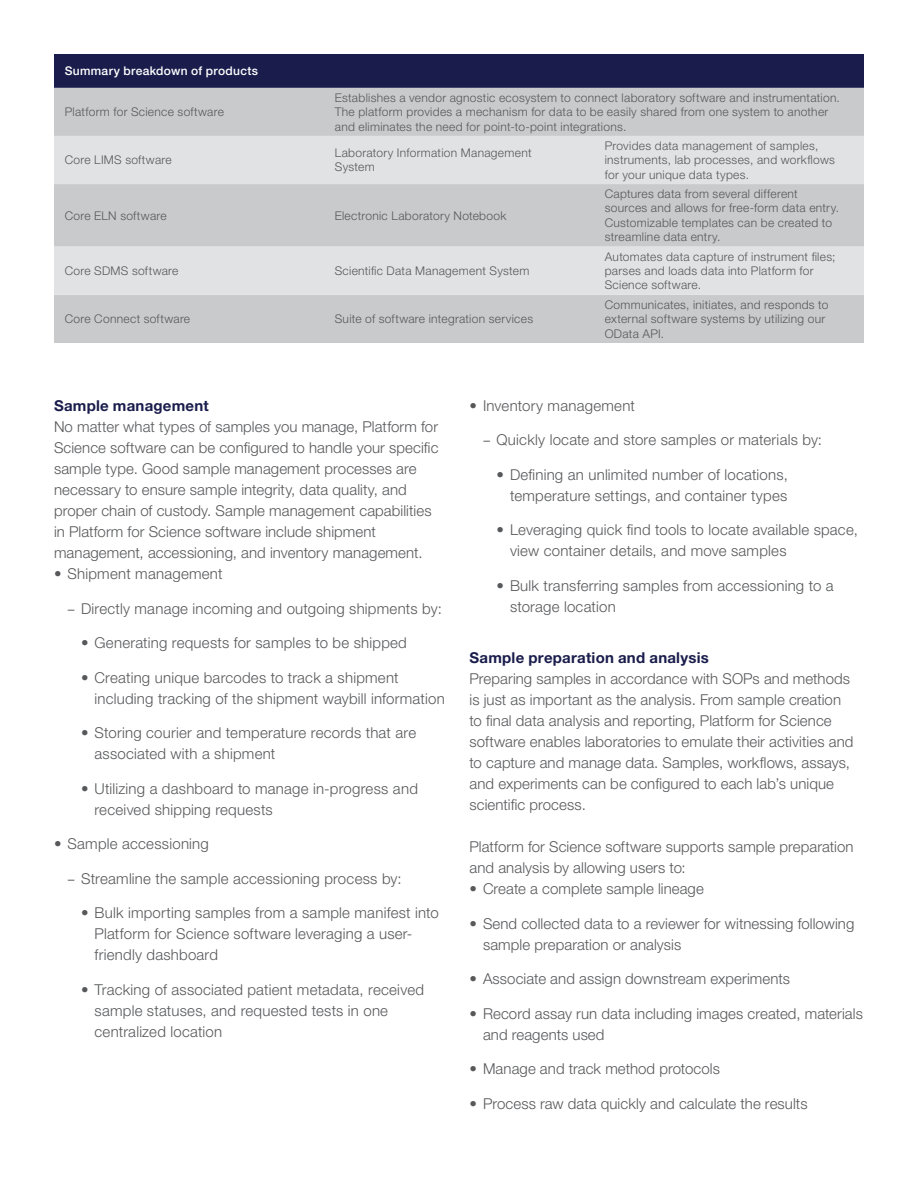
<style>
.page{position:relative;width:918px;height:1188px;background:#fff}
.page>*{position:absolute;margin:0;border:0;box-sizing:border-box;transform-origin:0 0}
.Content_Subhead{font:300 15px/21px "Helvetica Neue LT Pro";letter-spacing:.01em;color:#57585a}
.Content_Subhead-2{font:700 15px "Helvetica Neue LT Pro";letter-spacing:.015em;color:#1a1d4c}
.Table_Text_-_Left{font:300 12px/14.4px "Helvetica Neue LT Pro";letter-spacing:.025em;color:#57585a}
.Title_Row_-_Left{font:500 12px "Helvetica Neue LT Pro";letter-spacing:.025em;color:#fff}
.s1{font-family:"Myriad Pro";font-weight:400}
</style>
<div class="page">
<div style="left:54px;top:54px;width:810px;height:34px;background:#1a1d4c"></div>
<div style="left:54px;top:88px;width:810px;height:255px;background:#c9cacc"></div>
<svg style="left:54px;top:136px;width:810px;height:159px;background:#d7d8da"></svg>
<p class="Title_Row_-_Left" style="left:65px;top:64px;width:195px">Summary breakdown of products</p>
<p class="Table_Text_-_Left" style="left:65px;top:104px;width:161px">Platform for Science software</p>
<p class="Table_Text_-_Left" style="left:335px;top:90px;width:507px">Establishes a vendor agnostic ecosystem to connect laboratory software and instrumentation.<br>The platform provides a mechanism for data to be easily shared from one system to another and eliminates the need for point-to-point integrations.</p>
<p class="Table_Text_-_Left" style="left:65px;top:153px;width:108px">Core LIMS software</p>
<p class="Table_Text_-_Left" style="left:335px;top:145px;width:198px">Laboratory Information Management<br>System</p>
<p class="Table_Text_-_Left" style="left:605px;top:138px;width:232px">Provides data management of samples, instruments, lab processes, and workflows for your unique data types.</p>
<p class="Table_Text_-_Left" style="left:65px;top:208px;width:103px">Core ELN software</p>
<p class="Table_Text_-_Left" style="left:335px;top:208px;width:173px">Electronic Laboratory Notebook</p>
<p class="Table_Text_-_Left" style="left:605px;top:186px;width:236px">Captures data from several different sources and allows for free-form data entry.<br>Customizable templates can be created to streamline data entry.</p>
<p class="Table_Text_-_Left" style="left:65px;top:263px;width:115px">Core SDMS software</p>
<p class="Table_Text_-_Left" style="left:335px;top:263px;width:196px">Scientific Data Management System</p>
<p class="Table_Text_-_Left" style="left:65px;top:311px;width:127px">Core Connect software</p>
<p class="Table_Text_-_Left" style="left:335px;top:311px;width:200px">Suite of software integration services</p>
<p class="Table_Text_-_Left" style="left:605px;top:249px;width:232px">Automates data capture of instrument files; parses and loads data into Platform for<br>Science software.</p>
<p class="Table_Text_-_Left" style="left:605px;top:297px;width:225px">Communicates, initiates, and responds to external software systems by utilizing our<br>OData API.</p>
<p class="Content_Subhead-2" style="left:54px;top:396px;width:156px">Sample management</p>
<p class="Content_Subhead" style="left:54px;top:416px;width:386px">No matter what types of samples you manage, Platform for Science software can be configured to handle your specific sample type. Good sample management processes are necessary to ensure sample integrity, data quality, and proper chain of custody. Sample management capabilities in Platform for Science software include shipment management, accessioning, and inventory management.</p>
<p class="Content_Subhead" style="left:54px;top:563px;width:170px">• Shipment management</p>
<p class="Content_Subhead" style="left:68px;top:597px;width:376px"><span class="s1">–</span> Directly manage incoming and outgoing shipments by:</p>
<p class="Content_Subhead" style="left:81px;top:632px;width:327px">• Generating requests for samples to be shipped</p>
<p class="Content_Subhead" style="left:94px;top:666px;width:352px;text-indent:-14px">• Creating unique barcodes to track a shipment including tracking of the shipment waybill information</p>
<p class="Content_Subhead" style="left:94px;top:722px;width:323px;text-indent:-14px">• Storing courier and temperature records that are associated with a shipment</p>
<p class="Content_Subhead" style="left:94px;top:777px;width:325px;text-indent:-14px">• Utilizing a dashboard to manage in-progress and received shipping requests</p>
<p class="Content_Subhead" style="left:54px;top:833px;width:156px">• Sample accessioning</p>
<p class="Content_Subhead" style="left:68px;top:867px;width:336px"><span class="s1">–</span> Streamline the sample accessioning process by:</p>
<p class="Content_Subhead" style="left:94px;top:902px;width:346px;text-indent:-14px">• Bulk importing samples from a sample manifest into<br>Platform for Science software leveraging a user&shy;friendly dashboard</p>
<p class="Content_Subhead" style="left:94px;top:978px;width:331px;text-indent:-14px">• Tracking of associated patient metadata, received sample statuses, and requested tests in one centralized location</p>
<p class="Content_Subhead" style="left:470px;top:395px;width:167px">• Inventory management</p>
<p class="Content_Subhead" style="left:483px;top:429px;width:341px"><span class="s1">–</span> Quickly locate and store samples or materials by:</p>
<p class="Content_Subhead" style="left:496px;top:464px;width:293px;text-align:right">• Defining an unlimited number of locations, temperature settings, and container types</p>
<p class="Content_Subhead" style="left:510px;top:519px;width:349px;text-indent:-14px">• Leveraging quick find tools to locate available space, view container details, and move samples</p>
<p class="Content_Subhead" style="left:510px;top:575px;width:325px;text-indent:-14px">• Bulk transferring samples from accessioning to a storage location</p>
<p class="Content_Subhead-2" style="left:470px;top:648px;width:241px">Sample preparation and analysis</p>
<p class="Content_Subhead" style="left:470px;top:668px;width:385px">Preparing samples in accordance with SOPs and methods is just as important as the analysis. From sample creation to final data analysis and reporting, Platform for Science software enables laboratories to emulate their activities and to capture and manage data. Samples, workflows, assays, and experiments can be configured to each lab’s unique scientific process.</p>
<p class="Content_Subhead" style="left:470px;top:836px;width:386px">Platform for Science software supports sample preparation and analysis by allowing users to:</p>
<p class="Content_Subhead" style="left:470px;top:878px;width:236px">• Create a complete sample lineage</p>
<p class="Content_Subhead" style="left:483px;top:912px;width:373px;text-indent:-14px">• Send collected data to a reviewer for witnessing following sample preparation or analysis</p>
<p class="Content_Subhead" style="left:470px;top:968px;width:322px">• Associate and assign downstream experiments</p>
<p class="Content_Subhead" style="left:483px;top:1002px;width:381px;text-indent:-14px">• Record assay run data including images created, materials and reagents used</p>
<p class="Content_Subhead" style="left:470px;top:1058px;width:252px">• Manage and track method protocols</p>
<p class="Content_Subhead" style="left:470px;top:1092px;width:340px">• Process raw data quickly and calculate the results</p>
</div>
